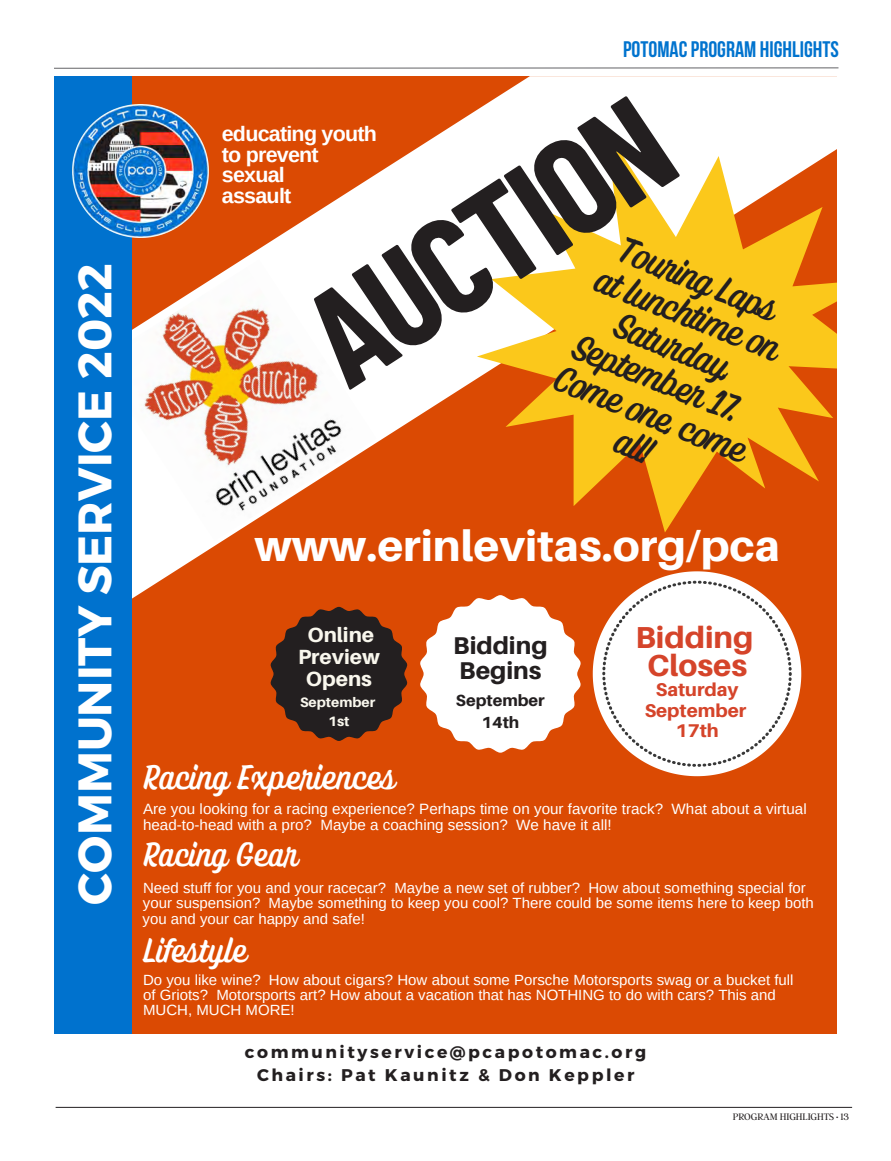
<style>
.page{position:relative;width:891px;height:1161px;background:#fff}
.page>*{position:absolute;margin:0;border:0;box-sizing:border-box;transform-origin:0 0}
.t1{font:700 137.85px "Barlow Condensed";color:#231f20}
.t2{font:700 46.95px "Montserrat";color:#fff}
.t3{font:800 43.2px "Aileron";color:#fff}
.t4{font:36.3px/35.7px "Ayr Tropika Island Script Casual";color:#231f20;text-align:center}
.t5{font:33.75px "Ayr Tropika Island Script Casual";color:#fff}
.t6{font:33.3px "Ayr Tropika Island Script Casual";color:#fff}
.t7{font:800 30.3px/28.8px "Aileron";color:#d5442a;text-align:center}
.t8{font:800 24.3px/25.7px "Aileron";color:#231f20}
.t9{font:22.5px "Bebas Neue";color:#0073ce}
.t10{font:700 21.15px/20.5px "Arimo";letter-spacing:-.035em;color:#fff}
.t11{font:800 20.55px/21.9px "Aileron";color:#f9f7ed;text-align:center}
.t12{font:800 18.45px/20.4px "Aileron";color:#d5442a;text-align:center}
.t13{font:700 16.95px/22.8px "Montserrat";letter-spacing:.15em;color:#231f20;text-align:center}
.t14{font:800 16.2px/22.4px "Aileron";color:#231f20;text-align:center}
.t15{font:15px/16.6px "Arimo";color:#fff}
.t16{font:14.7px/15.5px "Arimo";color:#fff}
.t17{font:800 13.65px/18.8px "Aileron";color:#f9f7ed;text-align:center}
.t18{font:300 10.5px "Argent CF";letter-spacing:-.01em;color:#231f20}
</style>
<div class="page">
<hr style="left:56px;top:1107px;width:796px;height:1px;background:#231f20">
<div style="left:132px;top:76px;width:705px;height:958px;background:#db4a03"></div>
<svg style="left:132px;top:76px;width:705px;height:531px"></svg>
<img style="left:132px;top:259px;width:244px;height:282px">
<div style="left:54px;top:76px;width:78px;height:958px;background:#0072ce"></div>
<img style="left:73px;top:104px;width:136px;height:133px">
<svg style="left:271px;top:607px;width:136px;height:134px"></svg>
<svg style="left:420px;top:595px;width:161px;height:158px"></svg>
<svg style="left:593px;top:571px;width:208px;height:205px"></svg>
<svg style="left:602px;top:581px;width:190px;height:186px;background:#f5e5dd"></svg>
<svg style="left:477px;top:130px;width:360px;height:403px;fill:#fbc81b"></svg>
<hr style="left:54px;top:68px;width:785px;height:1px;background:#636366">
<p class="t2" style="left:66px;top:905px;width:642px;rotate:-90deg">COMMUNITY SERVICE 2022</p>
<p class="t9" style="left:623px;top:37px;width:217px">POTOMAC PROGRAM HIGHLIGHTS</p>
<p class="t1" style="left:268px;top:267px;width:403px;rotate:-33deg">AUCTION</p>
<p class="t10" style="left:222px;top:124px;width:157px">educating youth to prevent sexual<br>assault</p>
<p class="t4" style="left:616px;top:226px;width:205px;rotate:22deg">Touring Laps at lunchtime on<br>Saturday,<br>September 17.<br>Come one, come all!</p>
<p class="t3" style="left:254px;top:521px;width:527px">www.erinlevitas.org/pca</p>
<p class="t11" style="left:298px;top:624px;width:83px">Online<br>Preview<br>Opens</p>
<p class="t17" style="left:300px;top:693px;width:77px">September<br>1st</p>
<p class="t8" style="left:453px;top:632px;width:96px">Bidding<br>Begins</p>
<p class="t7" style="left:635px;top:623px;width:119px">Bidding<br>Closes</p>
<p class="t12" style="left:645px;top:679px;width:103px">Saturday<br>September<br>17th</p>
<p class="t14" style="left:456px;top:689px;width:90px">September<br>14th</p>
<p class="t5" style="left:143px;top:756px;width:253px">Racing Experiences</p>
<p class="t15" style="left:143px;top:800px;width:665px">Are you looking for a racing experience? Perhaps time on your favorite track? What about a virtual head-to-head with a pro? Maybe a coaching session? We have it all!</p>
<p class="t6" style="left:143px;top:833px;width:156px">Racing Gear</p>
<p class="t16" style="left:143px;top:880px;width:673px">Need stuff for you and your racecar? Maybe a new set of rubber? How about something special for your suspension? Maybe something to keep you cool? There could be some items here to keep both you and your car happy and safe!</p>
<p class="t6" style="left:143px;top:929px;width:105px">Lifestyle</p>
<p class="t16" style="left:143px;top:972px;width:652px">Do you like wine? How about cigars? How about some Porsche Motorsports swag or a bucket full of Griots? Motorsports art? How about a vacation that has NOTHING to do with cars? This and<br>MUCH, MUCH MORE!</p>
<p class="t13" style="left:245px;top:1041px;width:403px">communityservice@pcapotomac.org<br>Chairs: Pat Kaunitz &amp; Don Keppler</p>
<p class="t18" style="left:733px;top:1112px;width:118px">PROGRAM HIGHLIGHTS <sup>.</sup> 13</p>
</div>
